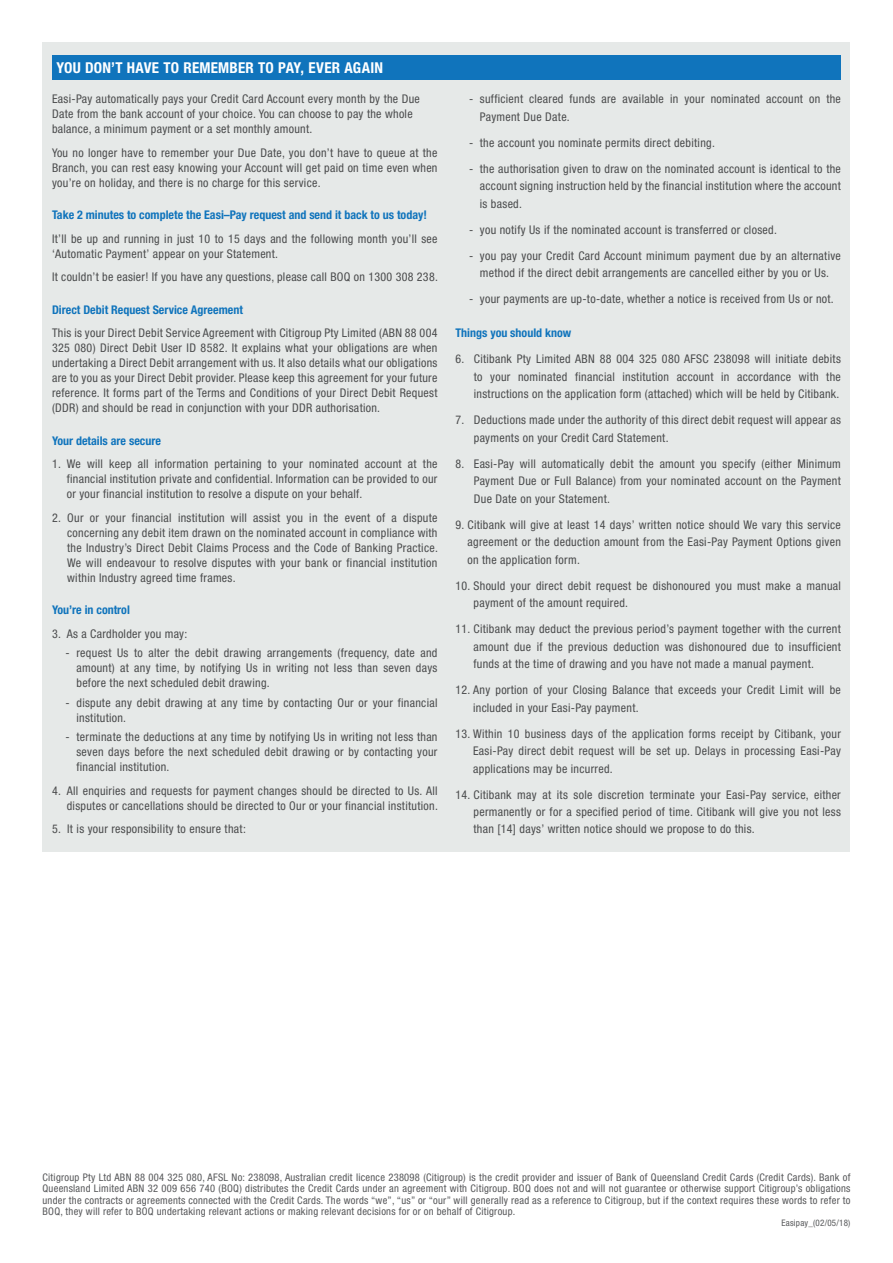
<style>
.page{position:relative;width:893px;height:1263px;background:#fff}
.page>*{position:absolute;margin:0;border:0;box-sizing:border-box;transform-origin:0 0}
.t1{font:700 condensed 15px "Helvetica Neue LT Std";letter-spacing:.015em;color:#fff}
.t2{font:condensed 12px/15.1px "Helvetica Neue LT Std";letter-spacing:.025em;color:#4b4c4d;text-align:justify}
.t3{font:700 condensed 12px "Helvetica Neue LT Std";color:#1074bc}
.t4{font:condensed 10.5px/11.2px "Helvetica Neue LT Std";letter-spacing:.025em;color:#57585a;text-align:justify}
.t5{font:condensed 9px "Helvetica Neue LT Std";letter-spacing:.025em;color:#57585a}
</style>
<div class="page">
<div style="left:43px;top:43px;width:807px;height:808px;background:#e6e9e8"></div>
<div style="left:52px;top:55px;width:789px;height:25px;background:#1074bc"></div>
<p class="t1" style="left:56px;top:58px;width:328px">YOU DON’T HAVE TO REMEMBER TO PAY, EVER AGAIN</p>
<p class="t2" style="left:52px;top:91px;width:369px;text-align:left">Easi-Pay automatically pays your Credit Card Account every month by the Due<br>Date from the bank account of your choice. You can choose to pay the whole balance, a minimum payment or a set monthly amount.</p>
<p class="t2" style="left:52px;top:145px;width:387px">You no longer have to remember your Due Date, you don’t have to queue at the Branch, you can rest easy knowing your Account will get paid on time even when you’re on holiday, and there is no charge for this service.</p>
<p class="t3" style="left:52px;top:208px;width:376px">Take 2 minutes to complete the Easi–Pay request and send it back to us today!</p>
<p class="t2" style="left:52px;top:231px;width:387px">It’ll be up and running in just 10 to 15 days and the following month you’ll see ‘Automatic Payment’ appear on your Statement.</p>
<p class="t2" style="left:52px;top:269px;width:387px">It couldn’t be easier! If you have any questions, please call BOQ on 1300 308 238.</p>
<p class="t3" style="left:52px;top:302px;width:192px">Direct Debit Request Service Agreement</p>
<p class="t2" style="left:52px;top:325px;width:387px">This is your Direct Debit Service Agreement with Citigroup Pty Limited (ABN 88 004<br>325 080) Direct Debit User ID 8582. It explains what your obligations are when undertaking a Direct Debit arrangement with us. It also details what our obligations are to you as your Direct Debit provider. Please keep this agreement for your future reference. It forms part of the Terms and Conditions of your Direct Debit Request (DDR) and should be read in conjunction with your DDR authorisation.</p>
<p class="t3" style="left:52px;top:433px;width:110px">Your details are secure</p>
<p class="t2" style="left:67px;top:456px;width:372px;text-indent:-15px">1. We will keep all information pertaining to your nominated account at the financial institution private and confidential. Information can be provided to our or your financial institution to resolve a dispute on your behalf.</p>
<p class="t2" style="left:67px;top:510px;width:372px;text-indent:-15px">2. Our or your financial institution will assist you in the event of a dispute concerning any debit item drawn on the nominated account in compliance with the Industry’s Direct Debit Claims Process and the Code of Banking Practice.<br>We will endeavour to resolve disputes with your bank or financial institution within Industry agreed time frames.</p>
<p class="t3" style="left:52px;top:603px;width:79px">You’re in control</p>
<p class="t2" style="left:52px;top:626px;width:137px">3. As a Cardholder you may:</p>
<p class="t2" style="left:76px;top:645px;width:362px;text-indent:-11px">- request Us to alter the debit drawing arrangements (frequency, date and amount) at any time, by notifying Us in writing not less than seven days before the next scheduled debit drawing.</p>
<p class="t2" style="left:76px;top:695px;width:362px;text-indent:-11px">- dispute any debit drawing at any time by contacting Our or your financial institution.</p>
<p class="t2" style="left:76px;top:729px;width:363px;text-indent:-11px">- terminate the deductions at any time by notifying Us in writing not less than seven days before the next scheduled debit drawing or by contacting your financial institution.</p>
<p class="t2" style="left:52px;top:783px;width:387px;text-align:right">4. All enquiries and requests for payment changes should be directed to Us. All disputes or cancellations should be directed to Our or your financial institution.</p>
<p class="t2" style="left:52px;top:821px;width:195px">5. It is your responsibility to ensure that:</p>
<p class="t2" style="left:480px;top:90px;width:363px;line-height:17.5px;text-indent:-11px">- sufficient cleared funds are available in your nominated account on the<br>Payment Due Date.</p>
<p class="t2" style="left:469px;top:135px;width:247px">- the account you nominate permits direct debiting.</p>
<p class="t2" style="left:480px;top:160px;width:363px;line-height:17.4px;text-indent:-11px">- the authorisation given to draw on the nominated account is identical to the account signing instruction held by the financial institution where the account is based.</p>
<p class="t2" style="left:469px;top:222px;width:309px">- you notify Us if the nominated account is transferred or closed.</p>
<p class="t2" style="left:469px;top:246px;width:373px;line-height:17.5px;text-align:center">- you pay your Credit Card Account minimum payment due by an alternative method if the direct debit arrangements are cancelled either by you or Us.</p>
<p class="t2" style="left:469px;top:291px;width:366px">- your payments are up-to-date, whether a notice is received from Us or not.</p>
<p class="t3" style="left:455px;top:326px;width:117px">Things you should know</p>
<p class="t2" style="left:474px;top:350px;width:369px;line-height:17.4px;text-indent:-18px">6. Citibank Pty Limited ABN 88 004 325 080 AFSC 238098 will initiate debits to your nominated financial institution account in accordance with the instructions on the application form (attached) which will be held by Citibank.</p>
<p class="t2" style="left:474px;top:411px;width:369px;line-height:17.4px;text-indent:-18px">7. Deductions made under the authority of this direct debit request will appear as payments on your Credit Card Statement.</p>
<p class="t2" style="left:474px;top:455px;width:369px;line-height:17.4px;text-indent:-18px">8. Easi-Pay will automatically debit the amount you specify (either Minimum Payment Due or Full Balance) from your nominated account on the Payment Due Date on your Statement.</p>
<p class="t2" style="left:467px;top:516px;width:375px;line-height:17.4px;text-indent:-12px">9. Citibank will give at least 14 days’ written notice should We vary this service agreement or the deduction amount from the Easi-Pay Payment Options given on the application form.</p>
<p class="t2" style="left:473px;top:577px;width:369px;line-height:17.4px;text-indent:-18px">10. Should your direct debit request be dishonoured you must make a manual payment of the amount required.</p>
<p class="t2" style="left:473px;top:620px;width:369px;line-height:17.4px;text-indent:-18px">11. Citibank may deduct the previous period’s payment together with the current amount due if the previous deduction was dishonoured due to insufficient funds at the time of drawing and you have not made a manual payment.</p>
<p class="t2" style="left:473px;top:681px;width:369px;line-height:17.5px;text-indent:-18px">12. Any portion of your Closing Balance that exceeds your Credit Limit will be included in your Easi-Pay payment.</p>
<p class="t2" style="left:473px;top:724px;width:369px;line-height:17.4px;text-indent:-18px">13. Within 10 business days of the application forms receipt by Citibank, your Easi-Pay direct debit request will be set up. Delays in processing Easi-Pay applications may be incurred.</p>
<p class="t2" style="left:473px;top:785px;width:369px;line-height:17.4px;text-indent:-18px">14. Citibank may at its sole discretion terminate your Easi-Pay service, either permanently or for a specified period of time. Citibank will give you not less than [14] days’ written notice should we propose to do this.</p>
<p class="t4" style="left:43px;top:1172px;width:809px">Citigroup Pty Ltd ABN 88 004 325 080, AFSL No: 238098, Australian credit licence 238098 (Citigroup) is the credit provider and issuer of Bank of Queensland Credit Cards (Credit Cards). Bank of Queensland Limited ABN 32 009 656 740 (BOQ) distributes the Credit Cards under an agreement with Citigroup. BOQ does not and will not guarantee or otherwise support Citigroup’s obligations under the contracts or agreements connected with the Credit Cards. The words “we”, “us” or “our” will generally read as a reference to Citigroup, but if the context requires these words to refer to BOQ, they will refer to BOQ undertaking relevant actions or making relevant decisions for or on behalf of Citigroup.</p>
<p class="t5" style="left:781px;top:1218px;width:71px">Easipay_(02/05/18)</p>
</div>
